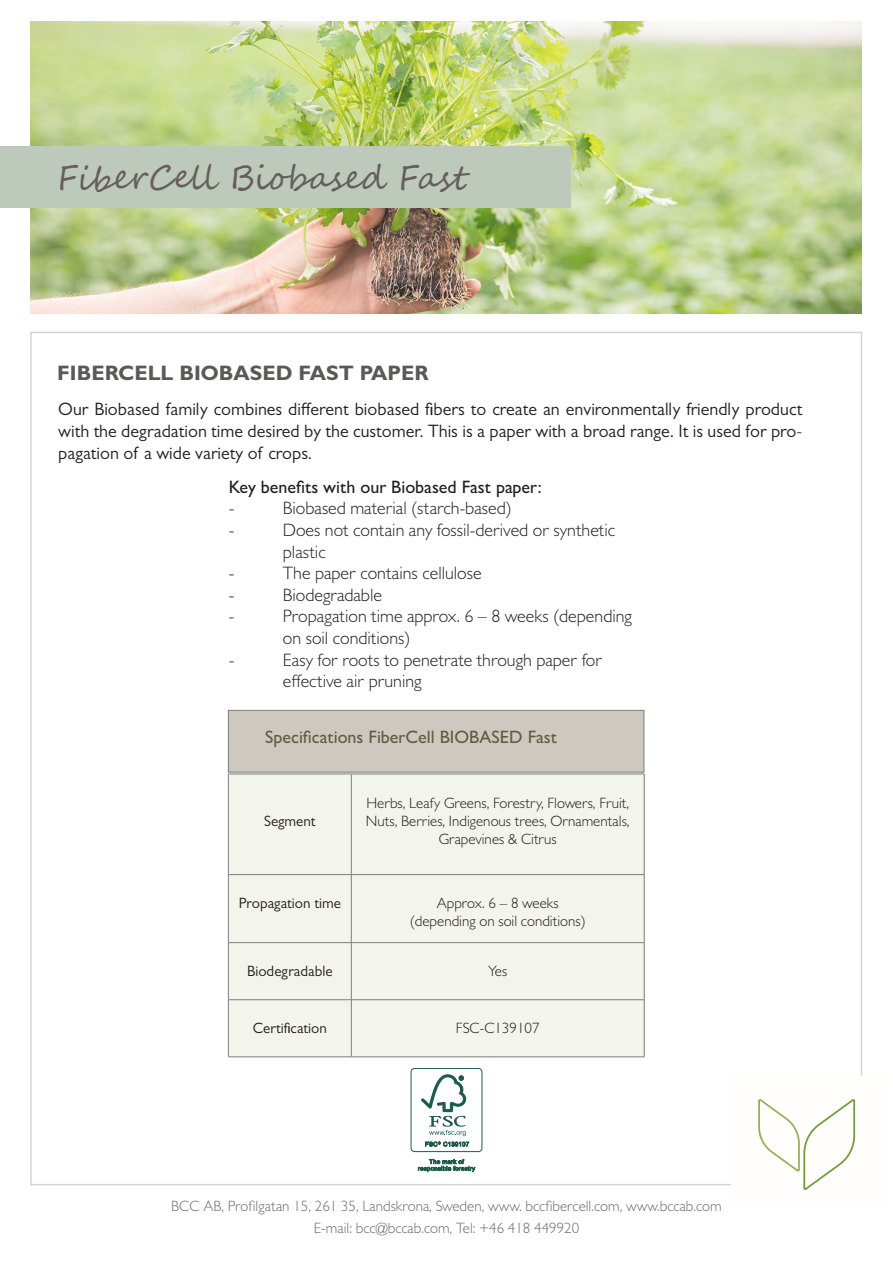
<style>
.page{position:relative;width:893px;height:1263px;background:#fff}
.page>*{position:absolute;margin:0;border:0;box-sizing:border-box;transform-origin:0 0}
.t1{font:33px "Segoe Script";color:#665e5c}
.t2{font:700 21px "Gill Sans MT Pro";color:#5c5858}
.t3{font:300 18px/21.6px "Gill Sans MT Pro";color:#231f20}
.t4{font:18px/21.6px "Gill Sans MT Pro";color:#231f20;text-align:justify}
.t5{font:500 18px "Gill Sans MT Pro";color:#231f20}
.t6{font:500 18px "Gill Sans MT Pro";color:#615b42}
.t7{font:300 15px/18px "Gill Sans MT Pro";color:#231f20;text-align:center}
.t8{font:300 15px "Gill Sans MT Pro";color:#6c6d70}
.t9{font:15px "Gill Sans MT Pro";color:#231f20}
</style>
<div class="page">
<div style="left:229px;top:775px;width:415px;height:281px;background:#f3f4ec"></div>
<hr style="left:228px;top:874px;width:123px;height:1px;background:#7c7e81">
<hr style="left:351px;top:874px;width:293px;height:1px;background:#7c7e81">
<hr style="left:228px;top:942px;width:123px;height:1px;background:#7c7e81">
<hr style="left:351px;top:942px;width:293px;height:1px;background:#7c7e81">
<hr style="left:228px;top:999px;width:123px;height:1px;background:#7c7e81">
<hr style="left:351px;top:999px;width:293px;height:1px;background:#7c7e81">
<hr style="left:228px;top:1056px;width:123px;height:1px;background:#7c7e81">
<hr style="left:351px;top:1056px;width:293px;height:1px;background:#7c7e81">
<hr style="left:228px;top:774px;width:123px;height:1px;background:#7c7e81">
<hr style="left:228px;top:774px;width:1px;height:100px;background:#7c7e81">
<hr style="left:228px;top:875px;width:1px;height:67px;background:#7c7e81">
<hr style="left:228px;top:943px;width:1px;height:56px;background:#7c7e81">
<hr style="left:228px;top:1000px;width:1px;height:57px;background:#7c7e81">
<hr style="left:351px;top:774px;width:293px;height:1px;background:#7c7e81">
<hr style="left:351px;top:774px;width:1px;height:100px;background:#7c7e81">
<hr style="left:644px;top:774px;width:1px;height:100px;background:#7c7e81">
<hr style="left:351px;top:875px;width:1px;height:67px;background:#7c7e81">
<hr style="left:644px;top:875px;width:1px;height:67px;background:#7c7e81">
<hr style="left:351px;top:943px;width:1px;height:56px;background:#7c7e81">
<hr style="left:644px;top:943px;width:1px;height:56px;background:#7c7e81">
<hr style="left:351px;top:1000px;width:1px;height:57px;background:#7c7e81">
<hr style="left:644px;top:1000px;width:1px;height:57px;background:#7c7e81">
<div style="left:228px;top:710px;width:416px;height:62px;background:#cec8c1;border:1px solid #7c7e81"></div>
<img style="left:30px;top:22px;width:832px;height:291px">
<div style="left:0;top:146px;width:570px;height:62px;background:#bdc9ba"></div>
<svg style="left:758px;top:1099px;width:98px;height:92px"></svg>
<div style="left:411px;top:1068px;width:71px;height:84px;border:1px solid #1d5b4d;border-radius:4px"></div>
<svg style="left:421px;top:1074px;width:48px;height:72px"></svg>
<svg style="left:418px;top:1159px;width:57px;height:13px"></svg>
<p class="t1" style="left:57px;top:151px;width:412px">FiberCell Biobased Fast</p>
<p class="t2" style="left:57px;top:360px;width:373px">FIBERCELL BIOBASED FAST PAPER</p>
<p class="t4" style="left:58px;top:398px;width:746px">Our Biobased family combines different biobased fibers to create an environmentally friendly product with the degradation time desired by the customer. This is a paper with a broad range. It is used for pro&shy;pagation of a wide variety of crops.</p>
<p class="t5" style="left:229px;top:476px;width:314px">Key benefits with our Biobased Fast paper:</p>
<p class="t3" style="left:229px;top:497px;width:7px">-</p>
<p class="t3" style="left:283px;top:497px;width:230px">Biobased material (starch-based)</p>
<p class="t3" style="left:229px;top:519px;width:7px">-</p>
<p class="t3" style="left:283px;top:519px;width:334px">Does not contain any fossil-derived or synthetic plastic</p>
<p class="t3" style="left:229px;top:562px;width:7px">-</p>
<p class="t3" style="left:283px;top:562px;width:200px">The paper contains cellulose</p>
<p class="t3" style="left:229px;top:584px;width:7px">-</p>
<p class="t3" style="left:283px;top:584px;width:101px">Biodegradable</p>
<p class="t3" style="left:229px;top:605px;width:7px">-</p>
<p class="t3" style="left:283px;top:605px;width:351px">Propagation time approx. 6 – 8 weeks (depending on soil conditions)</p>
<p class="t3" style="left:229px;top:648px;width:7px">-</p>
<p class="t3" style="left:283px;top:648px;width:321px">Easy for roots to penetrate through paper for effective air pruning</p>
<p class="t6" style="left:265px;top:726px;width:293px">Specifications FiberCell BIOBASED Fast</p>
<p class="t9" style="left:264px;top:812px;width:53px">Segment</p>
<p class="t7" style="left:366px;top:793px;width:265px">Herbs, Leafy Greens, Forestry, Flowers, Fruit,<br>Nuts, Berries, Indigenous trees, Ornamentals,<br>Grapevines &amp; Citrus</p>
<p class="t9" style="left:239px;top:894px;width:104px">Propagation time</p>
<p class="t7" style="left:437px;top:894px;width:123px">Approx. 6 – 8 weeks</p>
<p class="t7" style="left:410px;top:912px;width:177px">(depending on soil conditions)</p>
<p class="t9" style="left:247px;top:962px;width:87px">Biodegradable</p>
<p class="t7" style="left:488px;top:962px;width:21px">Yes</p>
<p class="t9" style="left:253px;top:1019px;width:76px">Certification</p>
<p class="t7" style="left:456px;top:1019px;width:85px">FSC-C139107</p>
<p class="t8" style="left:171px;top:1196px;width:552px">BCC AB, Profilgatan 15, 261 35, Landskrona, Sweden, www. bccfibercell.com, www.bccab.com</p>
<p class="t8" style="left:314px;top:1219px;width:267px">E-mail: bcc@bccab.com, Tel: +46 418 449920</p>
</div>
